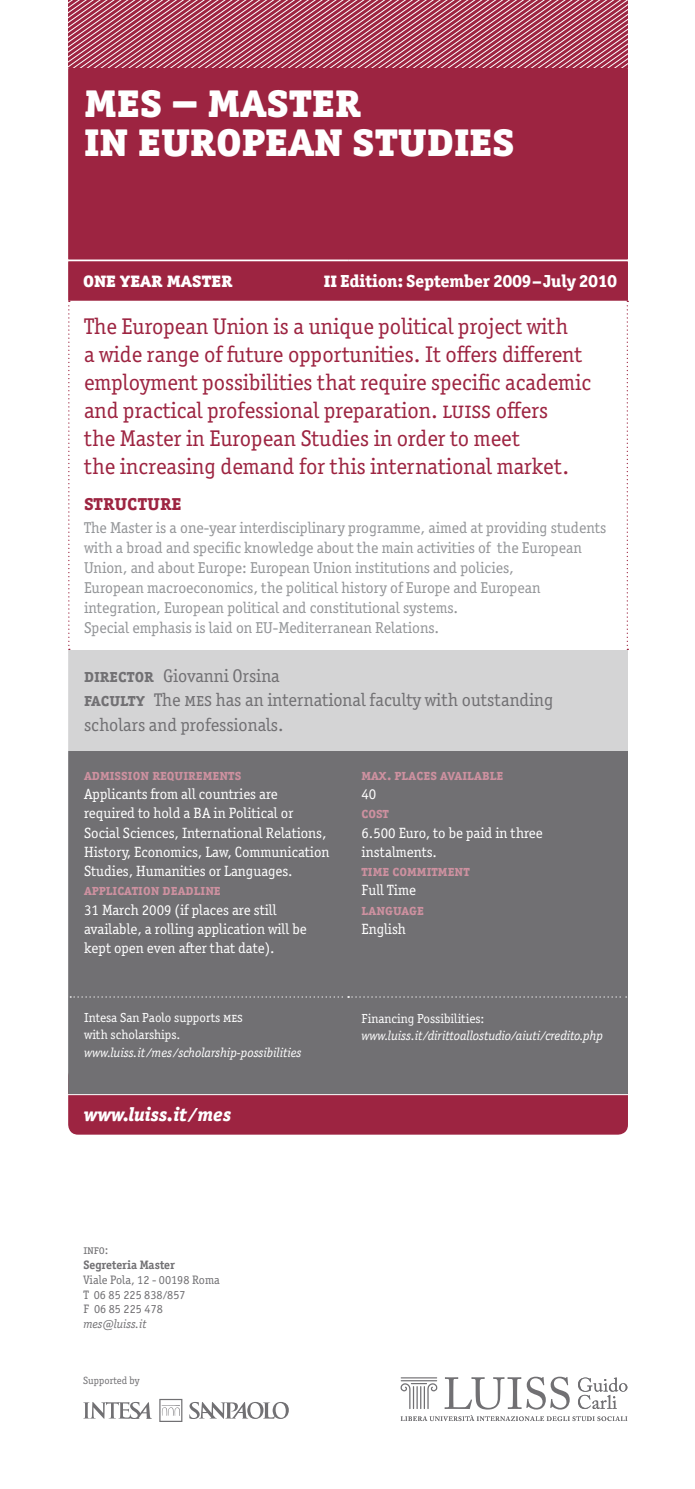
<style>
.page{position:relative;width:695px;height:1489px;background:#fff}
.page>*{position:absolute;margin:0;border:0;box-sizing:border-box;transform-origin:0 0}
.t1{font:800 49px/39.4px "Officina Serif ITC Pro";color:#fff}
.t2{font:22.75px/28px "Officina Serif ITC Pro";color:#9d2441}
.t3{font:700 21.88px "Officina Serif ITC Pro";color:#9d2441}
.t4{font:800 21px "Officina Serif ITC Pro";color:#fff}
.t5{font:italic 800 19.25px "Officina Serif ITC Pro";color:#fff}
.t6{font:18.38px/24.5px "Officina Serif ITC Pro";color:#717073}
.t7{font:800 17.5px "Officina Serif ITC Pro";color:#fff}
.t8{font:15.75px/20.1px "Officina Serif ITC Pro";color:#939598}
.t9{font:14.88px/19.2px "Officina Serif ITC Pro";color:#fff}
.t10{font:700 14.88px "Officina Serif ITC Pro";color:#ce91a0}
.t11{font:italic 13.12px "Officina Serif ITC Pro";color:#fff}
.t12{font:13.12px/17.5px "Officina Serif ITC Pro";color:#fff}
.t13{font:12.25px/14.9px "Officina Serif ITC Pro";color:#717073}
.t14{font:700 12.25px "Officina Serif ITC Pro";letter-spacing:-.005em;color:#717073}
.t15{font:italic 12.25px "Officina Serif ITC Pro";color:#717073}
.t16{font:10.5px "Officina Serif ITC Pro";color:#717073}
.s1{font-size:21px}
.s2{font-weight:700}
</style>
<div class="page">
<div style="left:68px;top:1066px;width:560px;height:68px;background:#9d2441;border-radius:10px"></div>
<div style="left:69px;top:68px;width:557px;height:233px;background:#9d2441"></div>
<div style="left:69px;top:650px;width:558px;height:101px;background:#d4d4d5"></div>
<div style="left:69px;top:751px;width:558px;height:245px;background:#717073"></div>
<div style="left:69px;top:996px;width:557px;height:97px;background:#717073"></div>
<svg style="left:70px;top:996px;width:556px;height:1px"></svg>
<hr style="left:68px;top:68px;width:1px;height:191px;background:#9d2441">
<hr style="left:68px;top:67px;width:280px;height:1px;background:#9d2441">
<hr style="left:347px;top:68px;width:1px;height:191px;background:#9d2441">
<hr style="left:348px;top:67px;width:280px;height:1px;background:#9d2441">
<hr style="left:626px;top:68px;width:2px;height:191px;background:#9d2441">
<hr style="left:68px;top:261px;width:1px;height:40px;background:#9d2441">
<hr style="left:626px;top:261px;width:2px;height:40px;background:#9d2441">
<svg style="left:68px;top:301px;width:2px;height:349px"></svg>
<svg style="left:626px;top:301px;width:2px;height:349px"></svg>
<hr style="left:68px;top:259px;width:280px;height:2px;background:#fff">
<hr style="left:348px;top:259px;width:280px;height:2px;background:#fff">
<hr style="left:68px;top:650px;width:1px;height:101px;background:#d4d4d5">
<hr style="left:626px;top:650px;width:2px;height:101px;background:#d4d4d5">
<hr style="left:68px;top:751px;width:1px;height:245px;background:#717073">
<hr style="left:626px;top:751px;width:2px;height:245px;background:#717073">
<hr style="left:68px;top:996px;width:1px;height:97px;background:#717073">
<hr style="left:626px;top:996px;width:2px;height:97px;background:#717073">
<hr style="left:68px;top:1093px;width:280px;height:1px;background:#717073">
<hr style="left:348px;top:1093px;width:280px;height:1px;background:#717073">
<svg style="left:68px;top:0;width:560px;height:67px;background:#b55a6f"></svg>
<svg style="left:400px;top:1376px;width:227px;height:44px"></svg>
<svg style="left:189px;top:1402px;width:100px;height:16px"></svg>
<svg style="left:83px;top:1402px;width:68px;height:16px"></svg>
<svg style="left:159px;top:1398px;width:23px;height:23px"></svg>
<hr style="left:62px;top:1094px;width:587px;height:1px;background:#fff">
<h1 class="t1" style="left:84px;top:80px;width:408px">MES – Master<br>in European Studies</h1>
<h3 class="t4" style="left:83px;top:267px;width:151px">ONE YEAR MASTEr</h3>
<p class="t7" style="left:324px;top:270px;width:294px"><span class="s1">II</span> Edition: September 2009–July 2010</p>
<p class="t2" style="left:84px;top:312px;width:508px">The European Union is a unique political project with<br>a wide range of future opportunities. It offers different employment possibilities that require specific academic and practical professional preparation. LUISS offers<br>the Master in European Studies in order to meet<br>the increasing demand for this international market.</p>
<h3 class="t3" style="left:84px;top:489px;width:99px">Structure</h3>
<p class="t8" style="left:84px;top:517px;width:523px">The Master is a one-year interdisciplinary programme, aimed at providing students with a broad and specific knowledge about the main activities of the European Union, and about Europe: European Union institutions and policies,<br>European macroeconomics, the political history of Europe and European integration, European political and constitutional systems.<br>Special emphasis is laid on EU-Mediterranean Relations.</p>
<p class="t6" style="left:84px;top:663px;width:470px"><span class="s2">Director</span> Giovanni Orsina<br><span class="s2">Faculty</span> The MES has an international faculty with outstanding scholars and professionals.</p>
<p class="t10" style="left:84px;top:765px;width:158px">Admission Requirements</p>
<p class="t9" style="left:84px;top:784px;width:247px">Applicants from all countries are required to hold a BA in Political or Social Sciences, International Relations, History, Economics, Law, Communication Studies, Humanities or Languages.</p>
<p class="t10" style="left:84px;top:881px;width:138px">Application Deadline</p>
<p class="t9" style="left:84px;top:899px;width:224px">31 March 2009 (if places are still available, a rolling application will be kept open even after that date).</p>
<p class="t10" style="left:361px;top:765px;width:143px">Max. places available</p>
<p class="t9" style="left:361px;top:784px;width:16px">40</p>
<p class="t10" style="left:361px;top:804px;width:29px">Cost</p>
<p class="t9" style="left:361px;top:822px;width:182px">6.500 Euro, to be paid in three instalments.</p>
<p class="t10" style="left:361px;top:861px;width:110px">Time commitment</p>
<p class="t9" style="left:361px;top:880px;width:56px">Full Time</p>
<p class="t10" style="left:361px;top:900px;width:64px">Language</p>
<p class="t9" style="left:361px;top:919px;width:46px">English</p>
<p class="t12" style="left:84px;top:1008px;width:160px">Intesa San Paolo supports MES with scholarships.</p>
<p class="t11" style="left:84px;top:1044px;width:219px">www.luiss.it ⁄mes ⁄ scholarship-possibilities</p>
<p class="t5" style="left:84px;top:1102px;width:148px">www.luiss.it ⁄ mes</p>
<p class="t13" style="left:83px;top:1242px;width:26px">Info:</p>
<p class="t14" style="left:83px;top:1256px;width:93px">Segreteria Master</p>
<p class="t13" style="left:83px;top:1271px;width:138px">Viale Pola, 12 - 00198 Roma<br>T 06 85 225 838 ⁄857<br>F 06 85 225 478</p>
<p class="t15" style="left:83px;top:1316px;width:64px">mes@luiss.it</p>
<p class="t16" style="left:83px;top:1374px;width:58px">Supported by</p>
<p class="t12" style="left:361px;top:1009px;width:124px">Financing Possibilities:</p>
<p class="t11" style="left:361px;top:1028px;width:243px">www.luiss.it ⁄dirittoallostudio ⁄aiuti ⁄credito.php</p>
</div>
